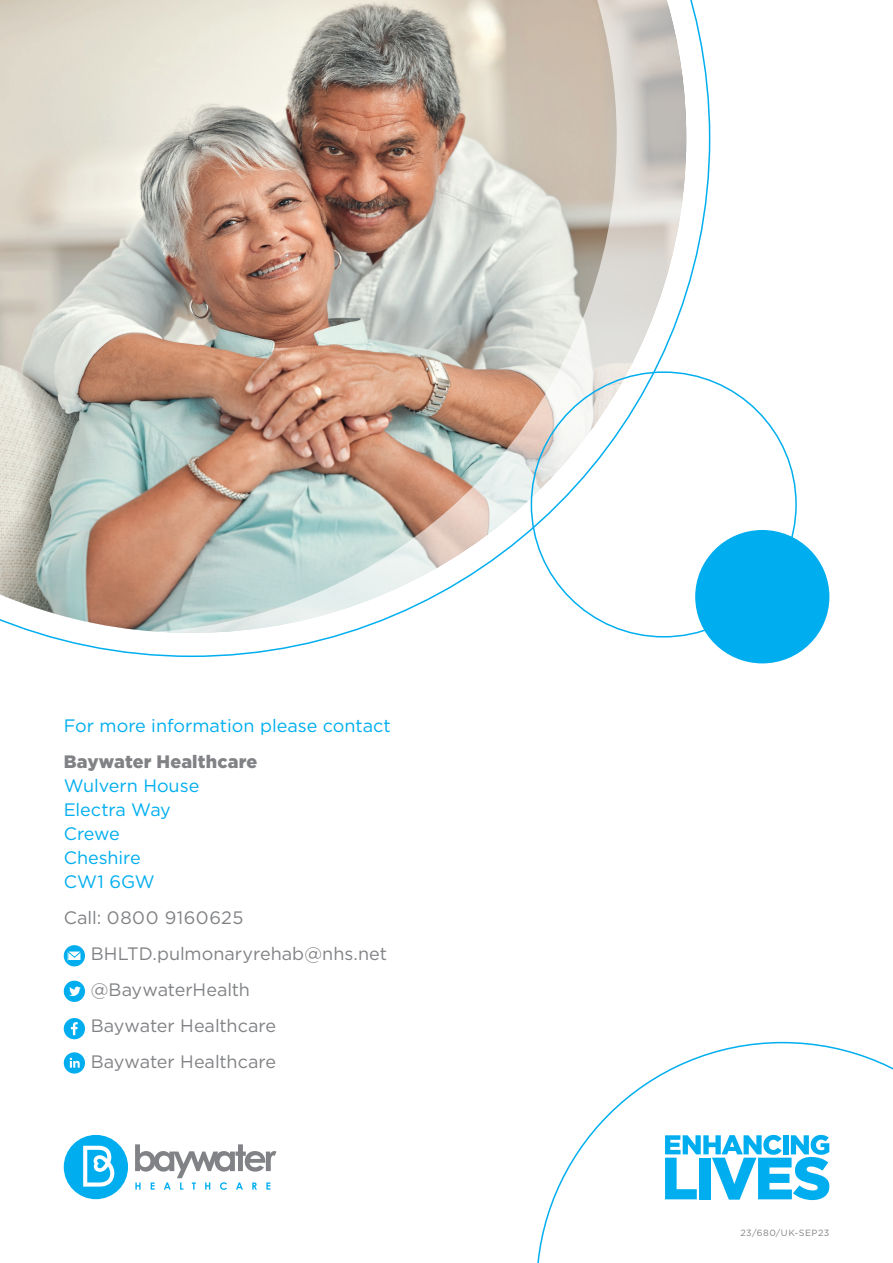
<style>
.page{position:relative;width:893px;height:1263px;background:#fff}
.page>*{position:absolute;margin:0;border:0;box-sizing:border-box;transform-origin:0 0}
.t1{font:18px/36px "Gotham";color:#808285}
.t2{font:18px/24px "Gotham";color:#00aeef}
.t3{font:900 18px "Gotham";letter-spacing:.01em;color:#808285}
.t4{font:9px "Gotham";letter-spacing:.06em;color:#808285}
</style>
<div class="page">
<svg style="left:32px;top:0;width:654px;height:633px"></svg>
<img style="left:0;top:0;width:617px;height:632px">
<svg style="left:537px;top:1042px;width:356px;height:221px"></svg>
<div style="left:695px;top:530px;width:134px;height:133px;background:#00aeef;border-radius:50%"></div>
<svg style="left:64px;top:1135px;width:64px;height:64px"></svg>
<svg style="left:135px;top:1144px;width:141px;height:46px"></svg>
<div style="left:64px;top:945px;width:21px;height:21px;background:#00aeef;border-radius:50%"></div>
<div style="left:68px;top:951px;width:13px;height:9px;background:#fff"></div>
<svg style="left:69px;top:953px;width:10px;height:5px"></svg>
<div style="left:67px;top:951px;width:14px;height:10px;border:1px solid #00aeef"></div>
<div style="left:64px;top:981px;width:21px;height:21px;background:#00aeef;border-radius:50%"></div>
<svg style="left:69px;top:986px;width:12px;height:10px"></svg>
<div style="left:64px;top:1018px;width:21px;height:21px;background:#00aeef;border-radius:50%"></div>
<svg style="left:71px;top:1022px;width:7px;height:13px"></svg>
<div style="left:64px;top:1052px;width:21px;height:21px;background:#00aeef;border-radius:50%"></div>
<svg style="left:70px;top:1058px;width:10px;height:10px"></svg>
<svg style="left:665px;top:1135px;width:164px;height:65px"></svg>
<p class="t2" style="left:64px;top:713px;width:329px">For more information please contact</p>
<p class="t3" style="left:64px;top:751px;width:195px">Baywater Healthcare</p>
<p class="t2" style="left:64px;top:773px;width:137px">Wulvern House<br>Electra Way<br>Crewe<br>Cheshire<br>CW1 6GW</p>
<p class="t1" style="left:91px;top:899px;width:298px;text-indent:-27px">Call: 0800 9160625<br>BHLTD.pulmonaryrehab@nhs.net @BaywaterHealth<br>Baywater Healthcare<br>Baywater Healthcare</p>
<p class="t4" style="left:740px;top:1228px;width:91px">23/680/UK-SEP23</p>
</div>
